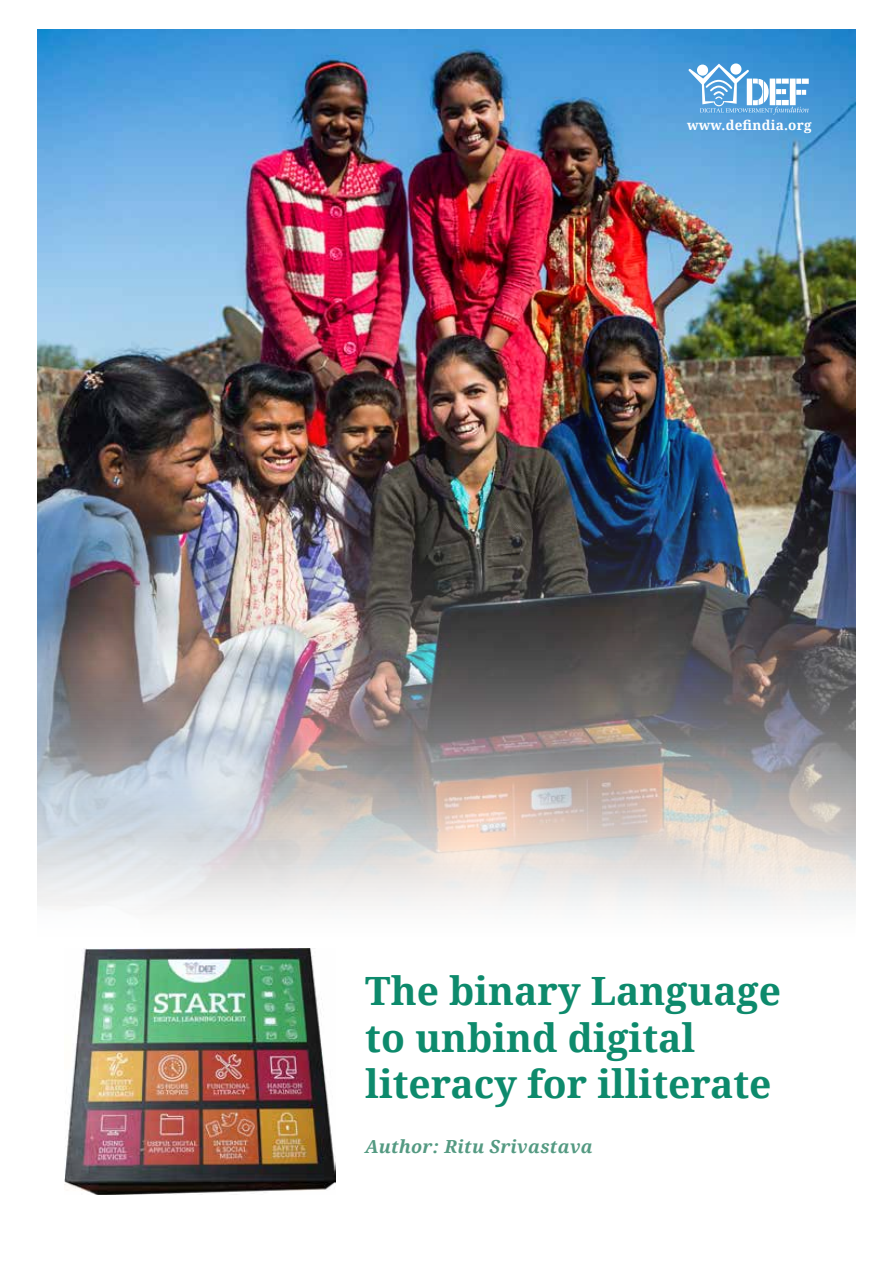
<style>
.page{position:relative;width:893px;height:1263px;background:#fff}
.page>*{position:absolute;margin:0;border:0;box-sizing:border-box;transform-origin:0 0}
.t1{font:700 39px/46.8px "Noto Serif";color:#0d8a6c}
.t2{font:italic 700 18px "Noto Serif";letter-spacing:.015em;color:#549a82}
.t3{font:700 13.5px "Noto Serif";letter-spacing:.015em;color:#fff}
</style>
<div class="page">
<img style="left:38px;top:30px;width:817px;height:919px">
<svg style="left:688px;top:64px;width:121px;height:51px"></svg>
<img style="left:64px;top:949px;width:271px;height:245px">
<p class="t3" style="left:687px;top:116px;width:126px">www.defindia.org</p>
<p class="t1" style="left:365px;top:966px;width:417px">The binary Language to unbind digital literacy for illiterate</p>
<p class="t2" style="left:365px;top:1134px;width:229px">Author: Ritu Srivastava</p>
</div>
